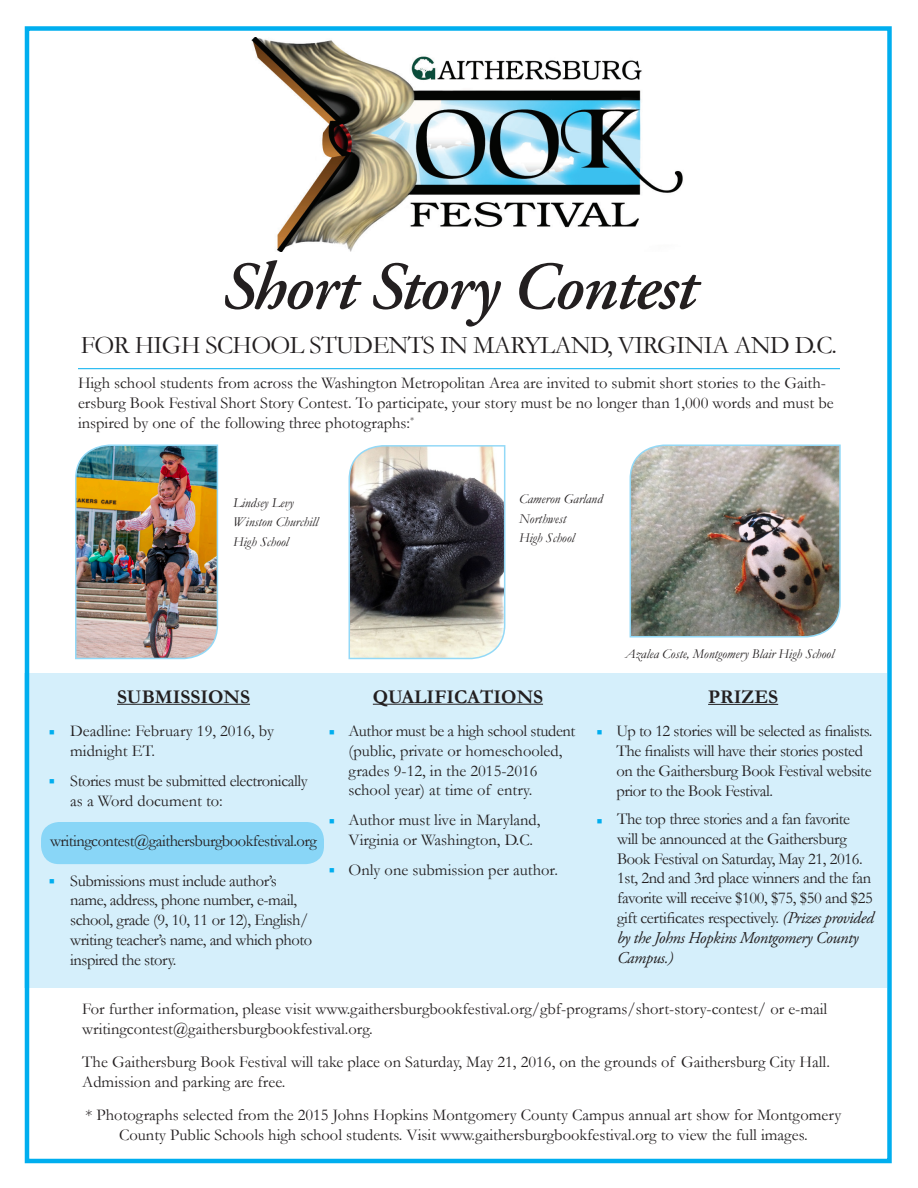
<style>
.page{position:relative;width:918px;height:1188px;background:#fff}
.page>*{position:absolute;margin:0;border:0;box-sizing:border-box;transform-origin:0 0}
.t1{font:italic 600 67.5px "Adobe Garamond Pro";letter-spacing:-.025em;color:#231f20}
.t2{font:25.5px "Garamond";letter-spacing:-.025em;color:#231f20}
.t3{font:700 19.5px "Garamond";color:#231f20}
.t4{font:16.5px/19.8px "Garamond";color:#231f20}
.t5{font:16.5px/19.8px "Garamond";letter-spacing:-.025em;color:#231f20}
.t6{font:16.5px "Garamond";letter-spacing:-.03em;color:#231f20}
.t7{font:italic 13.5px "Garamond";color:#231f20}
.s1{color:#00aeef}
.s2{font-family:"Adobe Garamond Pro";font-style:italic}
</style>
<div class="page">
<div style="left:25px;top:673px;width:862px;height:314px;background:#d5effb"></div>
<hr style="left:373px;top:704px;width:170px;height:1px;background:#231f20">
<hr style="left:708px;top:704px;width:70px;height:1px;background:#231f20">
<div style="left:41px;top:822px;width:283px;height:42px;background:#89d6f7;border-radius:18px"></div>
<hr style="left:117px;top:704px;width:133px;height:1px;background:#231f20">
<div style="left:25px;top:26px;width:867px;height:1137px;border:4px solid #00aeef"></div>
<img style="left:251px;top:37px;width:432px;height:215px">
<hr style="left:78px;top:368px;width:762px;height:1px;background:#00aeef">
<img style="left:75px;top:444px;width:144px;height:216px">
<svg style="left:348px;top:445px;width:158px;height:215px;background:#747473"></svg>
<img style="left:629px;top:444px;width:212px;height:194px">
<p class="t1" style="left:222px;top:248px;width:476px">Short Story Contest</p>
<p class="t2" style="left:81px;top:327px;width:758px">FOR HIGH SCHOOL STUDENTS IN MARYLAND, VIRGINIA AND D.C.</p>
<p class="t4" style="left:78px;top:373px;width:757px">High school students from across the Washington Metropolitan Area are invited to submit short stories to the Gaith&shy;ersburg Book Festival Short Story Contest. To participate, your story must be no longer than 1,000 words and must be inspired by one of the following three photographs:<sup>*</sup></p>
<p class="t7" style="left:233px;top:493px;width:62px">Lindsey Levy</p>
<p class="t7" style="left:233px;top:513px;width:86px">Winston Churchill</p>
<p class="t7" style="left:233px;top:532px;width:57px">High School</p>
<p class="t7" style="left:519px;top:490px;width:85px">Cameron Garland</p>
<p class="t7" style="left:519px;top:510px;width:49px">Northwest</p>
<p class="t7" style="left:519px;top:529px;width:57px">High School</p>
<p class="t3" style="left:117px;top:683px;width:135px">SUBMISSIONS</p>
<p class="t4" style="left:70px;top:721px;width:205px;text-indent:-21px"><span class="s1">■</span> Deadline: February 19, 2016, by midnight ET.</p>
<p class="t5" style="left:70px;top:770px;width:239px;text-indent:-21px"><span class="s1">■</span> Stories must be submitted electronically as a Word document to:</p>
<p class="t6" style="left:50px;top:829px;width:268px">writingcontest@gaithersburgbookfestival.org</p>
<p class="t5" style="left:70px;top:870px;width:244px;text-indent:-21px"><span class="s1">■</span> Submissions must include author’s name, address, phone number, e-mail, school, grade (9, 10, 11 or 12), English/ writing teacher’s name, and which photo inspired the story.</p>
<p class="t3" style="left:373px;top:683px;width:172px">QUALIFICATIONS</p>
<p class="t4" style="left:349px;top:721px;width:228px;text-indent:-20px"><span class="s1">■</span> Author must be a high school student (public, private or homeschooled, grades 9-12, in the 2015-2016 school year) at time of entry.</p>
<p class="t4" style="left:349px;top:810px;width:193px;text-indent:-20px"><span class="s1">■</span> Author must live in Maryland,<br>Virginia or Washington, D.C.</p>
<p class="t4" style="left:329px;top:859px;width:231px"><span class="s1">■</span> Only one submission per author.</p>
<p class="t7" style="left:625px;top:644px;width:210px">Azalea Coste, Montgomery Blair High School</p>
<p class="t3" style="left:708px;top:683px;width:72px">PRIZES</p>
<p class="t5" style="left:616px;top:721px;width:258px;text-indent:-20px"><span class="s1">■</span> Up to 12 stories will be selected as finalists.<br>The finalists will have their stories posted on the Gaithersburg Book Festival website prior to the Book Festival.</p>
<p class="t5" style="left:617px;top:808px;width:258px;text-indent:-20px"><span class="s1">■</span> The top three stories and a fan favorite will be announced at the Gaithersburg Book Festival on Saturday, May 21, 2016.<br>1st, 2nd and 3rd place winners and the fan favorite will receive $100, $75, $50 and $25 gift certificates respectively. <span class="s2">(Prizes provided by the Johns Hopkins Montgomery County Campus.)</span></p>
<p class="t4" style="left:82px;top:999px;width:747px">For further information, please visit www.gaithersburgbookfestival.org/gbf-programs/short-story-contest/ or e-mail writingcontest@gaithersburgbookfestival.org.</p>
<p class="t4" style="left:82px;top:1052px;width:749px">The Gaithersburg Book Festival will take place on Saturday, May 21, 2016, on the grounds of Gaithersburg City Hall.<br>Admission and parking are free.</p>
<p class="t4" style="left:85px;top:1105px;width:757px;text-align:center">* Photographs selected from the 2015 Johns Hopkins Montgomery County Campus annual art show for Montgomery<br>County Public Schools high school students. Visit www.gaithersburgbookfestival.org to view the full images.</p>
</div>
